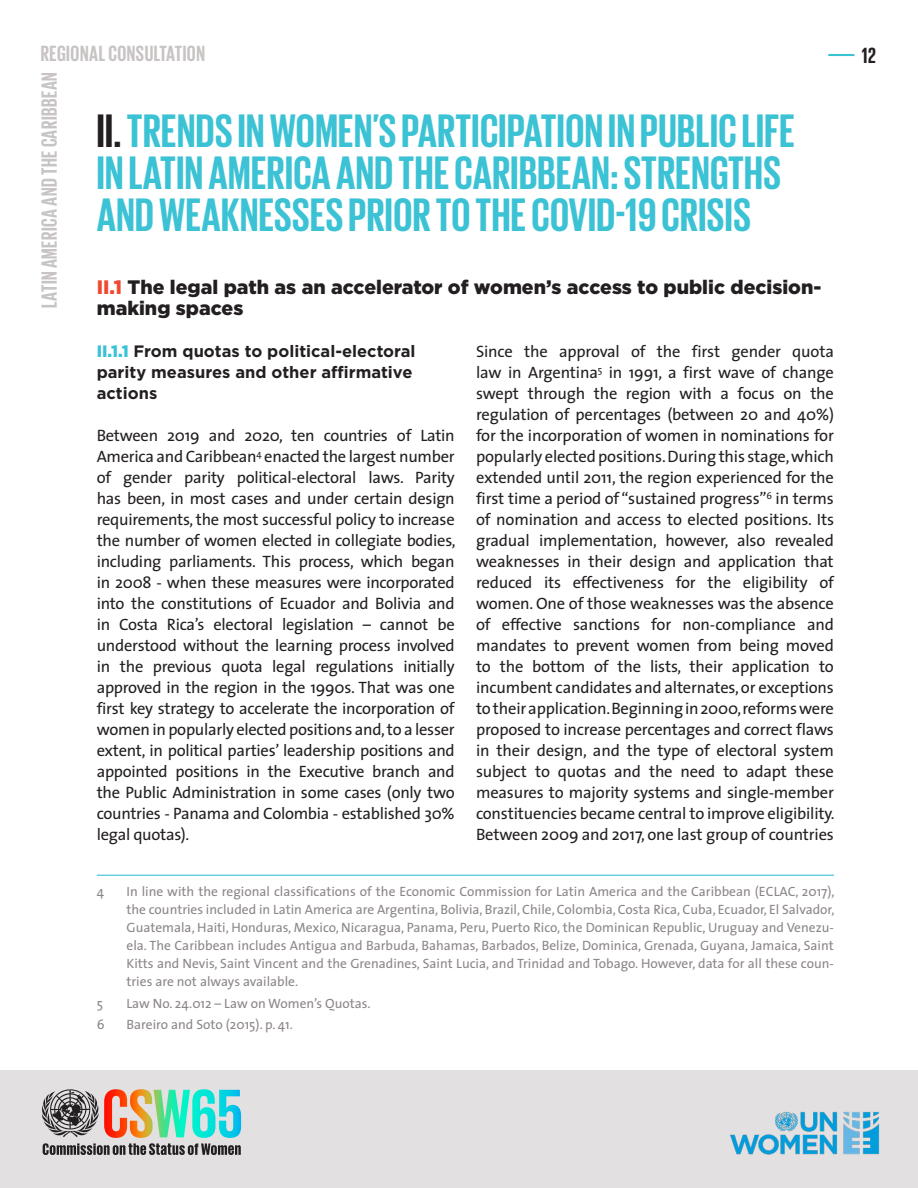
<style>
.page{position:relative;width:918px;height:1188px;background:#fff}
.page>*{position:absolute;margin:0;border:0;box-sizing:border-box;transform-origin:0 0}
.t1{font:700 48px/42px "Giorgio Sans";letter-spacing:.01em;color:#3bc2d4}
.t2{font:700 22.5px "Giorgio Sans";letter-spacing:.025em;color:#c8c4c4}
.t3{font:700 22.5px "Giorgio Sans";color:#231f20}
.t4{font:900 19.5px/21px "Gotham";color:#231f20}
.t5{font:16.5px/21px "The Sans";letter-spacing:-.015em;color:#231f20;text-align:justify}
.t6{font:700 16.5px/21px "Gotham";color:#231f20}
.t7{font:13.5px/18px "The Sans";color:#8c8687;text-align:justify}
.s1{color:#3bc2d4}
.s2{color:#231f20}
.s3{color:#f04931}
.s4{font-weight:900;color:#3bc2d4}
</style>
<div class="page">
<div style="left:0;top:1070px;width:918px;height:118px;background:#e2e0e0"></div>
<img style="left:730px;top:1111px;width:150px;height:44px">
<svg style="left:42px;top:1089px;width:199px;height:66px"></svg>
<hr style="left:97px;top:875px;width:737px;height:1px;background:#3bc2d4">
<h2 class="t2" style="left:41px;top:43px;width:166px">REGIONAL CONSULTATION</h2>
<h2 class="t3" style="left:827px;top:44px;width:50px"><span class="s1">—</span> 12</h2>
<h2 class="t2" style="left:38px;top:308px;width:237px;rotate:-90deg">LATIN AMERICA AND THE CARIBBEAN</h2>
<h1 class="t1" style="left:97px;top:108px;width:699px"><span class="s2">II.</span> TRENDS IN WOMEN’S PARTICIPATION IN PUBLIC LIFE<br>IN LATIN AMERICA AND THE CARIBBEAN: STRENGTHS<br>AND WEAKNESSES PRIOR TO THE COVID-19 CRISIS</h1>
<p class="t4" style="left:97px;top:276px;width:726px"><span class="s3">II.1</span> The legal path as an accelerator of women’s access to public decision&shy;making spaces</p>
<p class="t6" style="left:97px;top:341px;width:320px"><span class="s4">II.1.1</span> From quotas to political-electoral parity measures and other affirmative actions</p>
<p class="t5" style="left:97px;top:424px;width:360px">Between 2019 and 2020, ten countries of Latin America and Caribbean<sup>4</sup> enacted the largest number of gender parity political-electoral laws. Parity has been, in most cases and under certain design requirements, the most successful policy to increase the number of women elected in collegiate bodies, including parliaments. This process, which began in 2008 - when these measures were incorporated into the constitutions of Ecuador and Bolivia and in Costa Rica’s electoral legislation – cannot be understood without the learning process involved in the previous quota legal regulations initially approved in the region in the 1990s. That was one first key strategy to accelerate the incorporation of women in popularly elected positions and, to a lesser extent, in political parties’ leadership positions and appointed positions in the Executive branch and the Public Administration in some cases (only two countries - Panama and Colombia ‑ established 30% legal quotas).</p>
<p class="t5" style="left:476px;top:341px;width:360px">Since the approval of the first gender quota law in Argentina<sup>5</sup> in 1991, a first wave of change swept through the region with a focus on the regulation of percentages (between 20 and 40%) for the incorporation of women in nominations for popularly elected positions. During this stage, which extended until 2011, the region experienced for the first time a period of “sustained progress”<sup>6</sup> in terms of nomination and access to elected positions. Its gradual implementation, however, also revealed weaknesses in their design and application that reduced its effectiveness for the eligibility of women. One of those weaknesses was the absence of effective sanctions for non-compliance and mandates to prevent women from being moved to the bottom of the lists, their application to incumbent candidates and alternates, or exceptions to their application. Beginning in 2000, reforms were proposed to increase percentages and correct flaws in their design, and the type of electoral system subject to quotas and the need to adapt these measures to majority systems and single-member constituencies became central to improve eligibility.<br>Between 2009 and 2017, one last group of countries</p>
<p class="t7" style="left:97px;top:883px;width:9px">4</p>
<p class="t7" style="left:127px;top:883px;width:710px">In line with the regional classifications of the Economic Commission for Latin America and the Caribbean (ECLAC, 2017), the countries included in Latin America are Argentina, Bolivia, Brazil, Chile, Colombia, Costa Rica, Cuba, Ecuador, El Salvador, Guatemala, Haiti, Honduras, Mexico, Nicaragua, Panama, Peru, Puerto Rico, the Dominican Republic, Uruguay and Venezu&shy;ela. The Caribbean includes Antigua and Barbuda, Bahamas, Barbados, Belize, Dominica, Grenada, Guyana, Jamaica, Saint Kitts and Nevis, Saint Vincent and the Grenadines, Saint Lucia, and Trinidad and Tobago. However, data for all these coun&shy;tries are not always available.</p>
<p class="t7" style="left:97px;top:994px;width:8px">5</p>
<p class="t7" style="left:127px;top:994px;width:246px">Law No. 24.012 – Law on Women’s Quotas.</p>
<p class="t7" style="left:97px;top:1015px;width:9px">6</p>
<p class="t7" style="left:127px;top:1015px;width:168px">Bareiro and Soto (2015). p. 41.</p>
</div>
